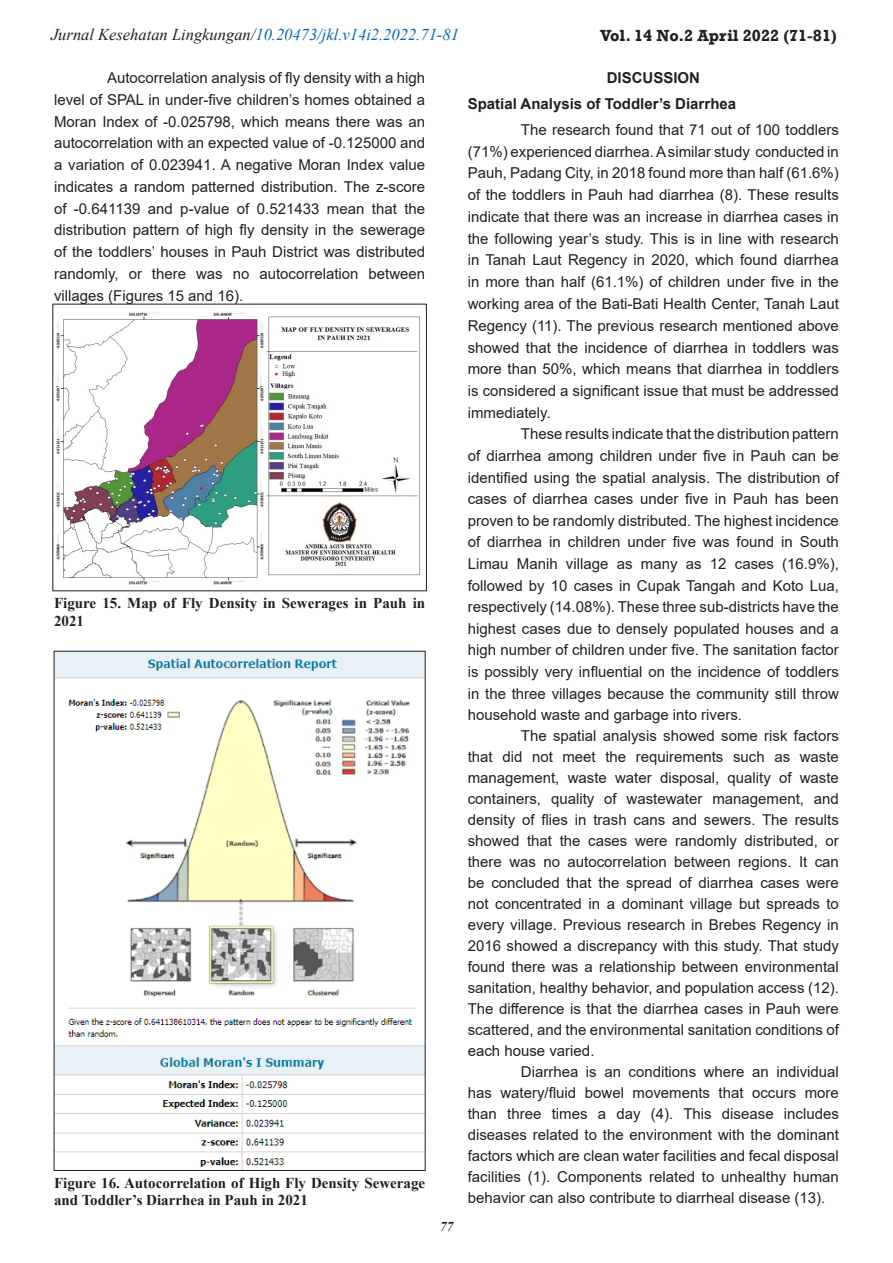
<style>
.page{position:relative;width:893px;height:1263px;background:#fff}
.page>*{position:absolute;margin:0;border:0;box-sizing:border-box;transform-origin:0 0}
.t1{font:italic 16.5px "Times New Roman";color:#0563c1}
.t2{font:700 16.5px "Rockwell";color:#231f20}
.isi_sub_1{font:15px/21.8px "Arial";color:#231f20;text-align:justify}
.judul_tabel{font:700 15px/17.2px "Times New Roman";color:#231f20}
.sub_2{font:700 15px "Arial";color:#231f20}
.sub_1{font:700 15px "Arial";color:#231f20}
.t3{font:italic 700 13.5px "Times New Roman";color:#231f20}
.s1{color:#231f20}
</style>
<div class="page">
<img style="left:56px;top:312px;width:364px;height:273px">
<img style="left:56px;top:653px;width:368px;height:516px">
<p class="t1" style="left:51px;top:23px;width:409px"><span class="s1">Jurnal Kesehatan Lingkungan/</span>10.20473/jkl.v14i2.2022.71-81</p>
<p class="t2" style="left:600px;top:26px;width:238px">Vol. 14 No.2 April 2022 (71-81)</p>
<p class="isi_sub_1" style="left:54px;top:67px;width:373px;text-indent:53px">Autocorrelation analysis of fly density with a high level of SPAL in under-five children’s homes obtained a Moran Index of -0.025798, which means there was an autocorrelation with an expected value of -0.125000 and a variation of 0.023941. A negative Moran Index value indicates a random patterned distribution. The z-score of -0.641139 and p-value of 0.521433 mean that the distribution pattern of high fly density in the sewerage of the toddlers’ houses in Pauh District was distributed randomly, or there was no autocorrelation between villages (Figures 15 and 16).</p>
<p class="judul_tabel" style="left:54px;top:594px;width:373px">Figure 15. Map of Fly Density in Sewerages in Pauh in<br>2021</p>
<p class="judul_tabel" style="left:54px;top:1174px;width:373px">Figure 16. Autocorrelation of High Fly Density Sewerage and Toddler’s Diarrhea in Pauh in 2021</p>
<p class="t3" style="left:440px;top:1217px;width:15px">77</p>
<p class="sub_1" style="left:607px;top:67px;width:95px">DISCUSSION</p>
<p class="sub_2" style="left:468px;top:93px;width:270px">Spatial Analysis of Toddler’s Diarrhea</p>
<p class="isi_sub_1" style="left:468px;top:119px;width:373px;text-indent:53px">The research found that 71 out of 100 toddlers (71%) experienced diarrhea. A similar study conducted in Pauh, Padang City, in 2018 found more than half (61.6%) of the toddlers in Pauh had diarrhea (8). These results indicate that there was an increase in diarrhea cases in the following year’s study. This is in line with research in Tanah Laut Regency in 2020, which found diarrhea in more than half (61.1%) of children under five in the working area of the Bati-Bati Health Center, Tanah Laut Regency (11). The previous research mentioned above showed that the incidence of diarrhea in toddlers was more than 50%, which means that diarrhea in toddlers is considered a significant issue that must be addressed immediately.</p>
<p class="isi_sub_1" style="left:468px;top:423px;width:373px;text-indent:53px">These results indicate that the distribution pattern of diarrhea among children under five in Pauh can be identified using the spatial analysis. The distribution of cases of diarrhea cases under five in Pauh has been proven to be randomly distributed. The highest incidence of diarrhea in children under five was found in South Limau Manih village as many as 12 cases (16.9%), followed by 10 cases in Cupak Tangah and Koto Lua, respectively (14.08%). These three sub-districts have the highest cases due to densely populated houses and a high number of children under five. The sanitation factor is possibly very influential on the incidence of toddlers in the three villages because the community still throw household waste and garbage into rivers.</p>
<p class="isi_sub_1" style="left:468px;top:725px;width:373px;line-height:21px;text-indent:53px">The spatial analysis showed some risk factors that did not meet the requirements such as waste management, waste water disposal, quality of waste containers, quality of wastewater management, and density of flies in trash cans and sewers. The results showed that the cases were randomly distributed, or there was no autocorrelation between regions. It can be concluded that the spread of diarrhea cases were not concentrated in a dominant village but spreads to every village. Previous research in Brebes Regency in 2016 showed a discrepancy with this study. That study found there was a relationship between environmental sanitation, healthy behavior, and population access (12).<br>The difference is that the diarrhea cases in Pauh were scattered, and the environmental sanitation conditions of each house varied.</p>
<p class="isi_sub_1" style="left:468px;top:1061px;width:373px;line-height:21px;text-indent:53px">Diarrhea is an conditions where an individual has watery/fluid bowel movements that occurs more than three times a day (4). This disease includes diseases related to the environment with the dominant factors which are clean water facilities and fecal disposal facilities (1). Components related to unhealthy human behavior can also contribute to diarrheal disease (13).</p>
</div>
